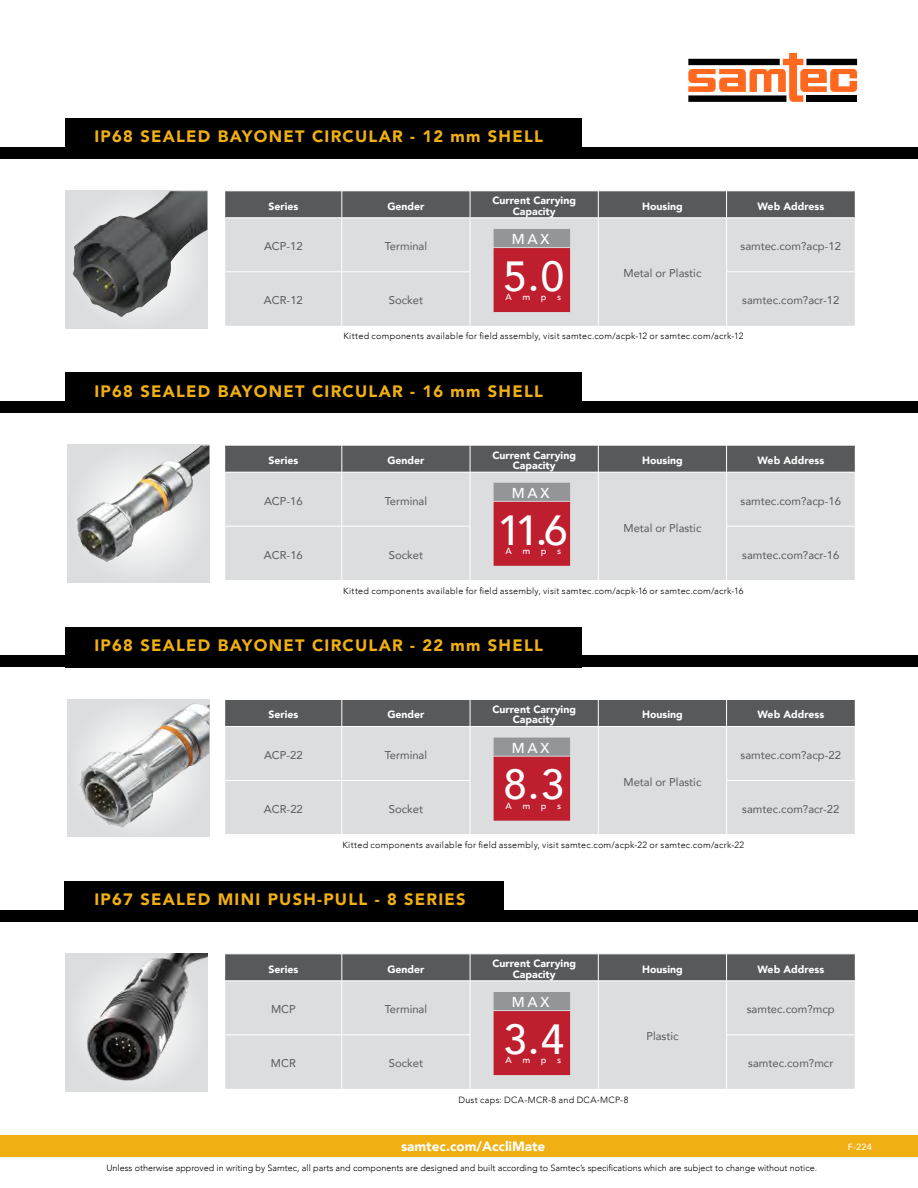
<style>
.page{position:relative;width:918px;height:1188px;background:#fff}
.page>*{position:absolute;margin:0;border:0;box-sizing:border-box;transform-origin:0 0}
.t1{font:500 42.15px "Avenir";color:#fff}
.t2{font:900 16.5px "Avenir";letter-spacing:.075em;color:#f0af13}
.t3{font:500 14.4px "Avenir Next";letter-spacing:.175em;color:#fff}
.t4{font:900 13.5px "Avenir";color:#fff}
.t5{font:11.25px "Avenir";color:#58595b}
.t6{font:900 10.5px/10.5px "Avenir";color:#fff;text-align:center}
.t7{font:300 9px "Avenir";letter-spacing:.025em;color:#000}
.t8{font:300 9px "Avenir";color:#000}
.t9{font:500 9px "Avenir Next";color:#fff}
.t10{font:500 8.85px "Avenir Next";letter-spacing:1.2em;color:#fff}
</style>
<div class="page">
<div style="left:0;top:401px;width:918px;height:12px;background:#000"></div>
<div style="left:65px;top:373px;width:517px;height:40px;background:#000"></div>
<div style="left:225px;top:473px;width:630px;height:107px;background:#dcddde"></div>
<hr style="left:342px;top:472px;width:1px;height:54px;background:#fff">
<hr style="left:225px;top:526px;width:117px;height:1px;background:#fff">
<hr style="left:342px;top:526px;width:128px;height:1px;background:#fff">
<hr style="left:342px;top:526px;width:1px;height:54px;background:#fff">
<hr style="left:726px;top:526px;width:129px;height:1px;background:#fff">
<svg style="left:225px;top:445px;width:630px;height:27px;background:#5f6062"></svg>
<hr style="left:470px;top:472px;width:1px;height:54px;background:#fff">
<hr style="left:598px;top:472px;width:1px;height:54px;background:#fff">
<hr style="left:726px;top:472px;width:1px;height:54px;background:#fff">
<hr style="left:470px;top:526px;width:1px;height:54px;background:#fff">
<hr style="left:598px;top:526px;width:1px;height:54px;background:#fff">
<hr style="left:726px;top:526px;width:1px;height:54px;background:#fff">
<svg style="left:68px;top:445px;width:141px;height:138px;background:#cccdcd"></svg>
<img style="left:113px;top:446px;width:88px;height:57px">
<div style="left:0;top:1135px;width:918px;height:22px;background:#f0af13"></div>
<div style="left:0;top:147px;width:918px;height:12px;background:#000"></div>
<div style="left:65px;top:118px;width:517px;height:41px;background:#000"></div>
<svg style="left:66px;top:191px;width:141px;height:137px;background:#909192"></svg>
<img style="left:95px;top:191px;width:75px;height:37px">
<div style="left:225px;top:219px;width:630px;height:107px;background:#dcddde"></div>
<hr style="left:342px;top:218px;width:1px;height:54px;background:#fff">
<hr style="left:225px;top:272px;width:117px;height:1px;background:#fff">
<hr style="left:342px;top:272px;width:128px;height:1px;background:#fff">
<hr style="left:342px;top:272px;width:1px;height:54px;background:#fff">
<hr style="left:726px;top:272px;width:129px;height:1px;background:#fff">
<svg style="left:225px;top:191px;width:630px;height:27px;background:#5f6062"></svg>
<hr style="left:470px;top:218px;width:1px;height:54px;background:#fff">
<hr style="left:598px;top:218px;width:1px;height:54px;background:#fff">
<hr style="left:726px;top:218px;width:1px;height:54px;background:#fff">
<hr style="left:470px;top:272px;width:1px;height:54px;background:#fff">
<hr style="left:598px;top:272px;width:1px;height:54px;background:#fff">
<hr style="left:726px;top:272px;width:1px;height:54px;background:#fff">
<div style="left:0;top:910px;width:918px;height:12px;background:#000"></div>
<div style="left:65px;top:881px;width:439px;height:41px;background:#000"></div>
<div style="left:66px;top:954px;width:141px;height:137px;background:#dcdddf"></div>
<img style="left:84px;top:954px;width:123px;height:127px">
<div style="left:225px;top:982px;width:630px;height:107px;background:#dcddde"></div>
<hr style="left:342px;top:981px;width:1px;height:54px;background:#fff">
<hr style="left:225px;top:1035px;width:117px;height:1px;background:#fff">
<hr style="left:342px;top:1035px;width:128px;height:1px;background:#fff">
<hr style="left:342px;top:1035px;width:1px;height:54px;background:#fff">
<hr style="left:726px;top:1035px;width:129px;height:1px;background:#fff">
<svg style="left:225px;top:954px;width:630px;height:27px;background:#5f6062"></svg>
<hr style="left:470px;top:981px;width:1px;height:54px;background:#fff">
<hr style="left:598px;top:981px;width:1px;height:54px;background:#fff">
<hr style="left:726px;top:981px;width:1px;height:54px;background:#fff">
<hr style="left:470px;top:1035px;width:1px;height:54px;background:#fff">
<hr style="left:598px;top:1035px;width:1px;height:54px;background:#fff">
<hr style="left:726px;top:1035px;width:1px;height:54px;background:#fff">
<svg style="left:494px;top:229px;width:76px;height:83px;background:#b43a46"></svg>
<svg style="left:494px;top:483px;width:76px;height:83px;background:#b53a46"></svg>
<svg style="left:688px;top:53px;width:169px;height:49px"></svg>
<div style="left:688px;top:95px;width:98px;height:7px;background:#000"></div>
<div style="left:806px;top:95px;width:51px;height:7px;background:#000"></div>
<div style="left:0;top:656px;width:918px;height:11px;background:#000"></div>
<div style="left:65px;top:627px;width:517px;height:40px;background:#000"></div>
<div style="left:225px;top:727px;width:630px;height:107px;background:#dcddde"></div>
<hr style="left:342px;top:727px;width:1px;height:53px;background:#fff">
<hr style="left:225px;top:780px;width:117px;height:1px;background:#fff">
<hr style="left:342px;top:780px;width:128px;height:1px;background:#fff">
<hr style="left:342px;top:781px;width:1px;height:53px;background:#fff">
<hr style="left:726px;top:780px;width:129px;height:1px;background:#fff">
<div style="left:225px;top:699px;width:630px;height:27px;background:#58595b"></div>
<hr style="left:470px;top:727px;width:1px;height:53px;background:#fff">
<hr style="left:598px;top:727px;width:1px;height:53px;background:#fff">
<hr style="left:726px;top:727px;width:1px;height:53px;background:#fff">
<hr style="left:470px;top:781px;width:1px;height:53px;background:#fff">
<hr style="left:598px;top:780px;width:1px;height:54px;background:#fff">
<hr style="left:726px;top:781px;width:1px;height:53px;background:#fff">
<svg style="left:68px;top:699px;width:141px;height:138px;background:#c1c2c2"></svg>
<img style="left:108px;top:704px;width:84px;height:49px">
<svg style="left:494px;top:738px;width:76px;height:83px;background:#b53a46"></svg>
<svg style="left:494px;top:992px;width:76px;height:83px;background:#b43a46"></svg>
<h2 class="t2" style="left:94px;top:123px;width:450px">IP68 SEALED BAYONET CIRCULAR - 12 mm SHELL</h2>
<p class="t6" style="left:268px;top:200px;width:31px">Series</p>
<p class="t6" style="left:387px;top:200px;width:39px">Gender</p>
<p class="t6" style="left:492px;top:195px;width:85px">Current Carrying<br>Capacity</p>
<p class="t6" style="left:642px;top:200px;width:42px">Housing</p>
<p class="t6" style="left:757px;top:200px;width:68px">Web Address</p>
<p class="t5" style="left:264px;top:238px;width:40px">ACP-12</p>
<p class="t5" style="left:385px;top:238px;width:44px">Terminal</p>
<p class="t5" style="left:623px;top:265px;width:79px">Metal or Plastic</p>
<h3 class="t3" style="left:512px;top:227px;width:39px">MAX</h3>
<p class="t5" style="left:741px;top:238px;width:102px">samtec.com?acp-12</p>
<h1 class="t1" style="left:503px;top:240px;width:62px">5.0</h1>
<p class="t10" style="left:505px;top:290px;width:57px">Amps</p>
<p class="t5" style="left:264px;top:292px;width:40px">ACR-12</p>
<p class="t5" style="left:389px;top:292px;width:36px">Socket</p>
<p class="t5" style="left:742px;top:292px;width:98px">samtec.com?acr-12</p>
<p class="t7" style="left:343px;top:331px;width:401px">Kitted components available for field assembly, visit samtec.com/acpk-12 or samtec.com/acrk-12</p>
<h2 class="t2" style="left:94px;top:377px;width:450px">IP68 SEALED BAYONET CIRCULAR - 16 mm SHELL</h2>
<p class="t6" style="left:268px;top:455px;width:31px">Series</p>
<p class="t6" style="left:387px;top:455px;width:39px">Gender</p>
<p class="t6" style="left:492px;top:449px;width:85px">Current Carrying<br>Capacity</p>
<p class="t6" style="left:642px;top:455px;width:42px">Housing</p>
<p class="t6" style="left:757px;top:455px;width:68px">Web Address</p>
<p class="t5" style="left:264px;top:492px;width:40px">ACP-16</p>
<p class="t5" style="left:385px;top:492px;width:44px">Terminal</p>
<p class="t5" style="left:623px;top:519px;width:79px">Metal or Plastic</p>
<h3 class="t3" style="left:512px;top:481px;width:39px">MAX</h3>
<p class="t5" style="left:741px;top:492px;width:102px">samtec.com?acp-16</p>
<h1 class="t1" style="left:497px;top:493px;width:72px">11.6</h1>
<p class="t10" style="left:505px;top:543px;width:57px">Amps</p>
<p class="t5" style="left:264px;top:546px;width:40px">ACR-16</p>
<p class="t5" style="left:389px;top:546px;width:36px">Socket</p>
<p class="t5" style="left:742px;top:546px;width:98px">samtec.com?acr-16</p>
<p class="t7" style="left:343px;top:585px;width:402px">Kitted components available for field assembly, visit samtec.com/acpk-16 or samtec.com/acrk-16</p>
<h2 class="t2" style="left:94px;top:631px;width:450px">IP68 SEALED BAYONET CIRCULAR - 22 mm SHELL</h2>
<p class="t6" style="left:268px;top:709px;width:31px">Series</p>
<p class="t6" style="left:387px;top:709px;width:39px">Gender</p>
<p class="t6" style="left:492px;top:704px;width:85px">Current Carrying<br>Capacity</p>
<p class="t6" style="left:642px;top:709px;width:42px">Housing</p>
<p class="t6" style="left:757px;top:709px;width:68px">Web Address</p>
<p class="t5" style="left:264px;top:746px;width:40px">ACP-22</p>
<p class="t5" style="left:385px;top:746px;width:44px">Terminal</p>
<p class="t5" style="left:623px;top:773px;width:79px">Metal or Plastic</p>
<h3 class="t3" style="left:512px;top:735px;width:39px">MAX</h3>
<p class="t5" style="left:741px;top:746px;width:102px">samtec.com?acp-22</p>
<h1 class="t1" style="left:503px;top:748px;width:62px">8.3</h1>
<p class="t10" style="left:505px;top:798px;width:57px">Amps</p>
<p class="t5" style="left:264px;top:800px;width:40px">ACR-22</p>
<p class="t5" style="left:389px;top:800px;width:36px">Socket</p>
<p class="t5" style="left:742px;top:800px;width:98px">samtec.com?acr-22</p>
<p class="t7" style="left:342px;top:840px;width:403px">Kitted components available for field assembly, visit samtec.com/acpk-22 or samtec.com/acrk-22</p>
<h2 class="t2" style="left:94px;top:886px;width:373px">IP67 SEALED MINI PUSH-PULL - 8 SERIES</h2>
<p class="t6" style="left:268px;top:963px;width:31px">Series</p>
<p class="t6" style="left:387px;top:963px;width:39px">Gender</p>
<p class="t6" style="left:492px;top:958px;width:85px">Current Carrying<br>Capacity</p>
<p class="t6" style="left:642px;top:963px;width:42px">Housing</p>
<p class="t6" style="left:757px;top:963px;width:68px">Web Address</p>
<p class="t5" style="left:271px;top:1001px;width:26px">MCP</p>
<p class="t5" style="left:385px;top:1001px;width:44px">Terminal</p>
<p class="t5" style="left:646px;top:1028px;width:34px">Plastic</p>
<h3 class="t3" style="left:512px;top:990px;width:39px">MAX</h3>
<p class="t5" style="left:747px;top:1001px;width:89px">samtec.com?mcp</p>
<h1 class="t1" style="left:503px;top:1003px;width:62px">3.4</h1>
<p class="t10" style="left:505px;top:1053px;width:57px">Amps</p>
<p class="t5" style="left:271px;top:1055px;width:26px">MCR</p>
<p class="t5" style="left:389px;top:1055px;width:36px">Socket</p>
<p class="t5" style="left:748px;top:1055px;width:87px">samtec.com?mcr</p>
<p class="t7" style="left:458px;top:1095px;width:171px">Dust caps: DCA-MCR-8 and DCA-MCP-8</p>
<h3 class="t4" style="left:401px;top:1134px;width:146px">samtec.com/AccliMate</h3>
<p class="t8" style="left:106px;top:1162px;width:712px">Unless otherwise approved in writing by Samtec, all parts and components are designed and built according to Samtec’s specifications which are subject to change without notice.</p>
<p class="t9" style="left:848px;top:1139px;width:26px">F-224</p>
</div>
